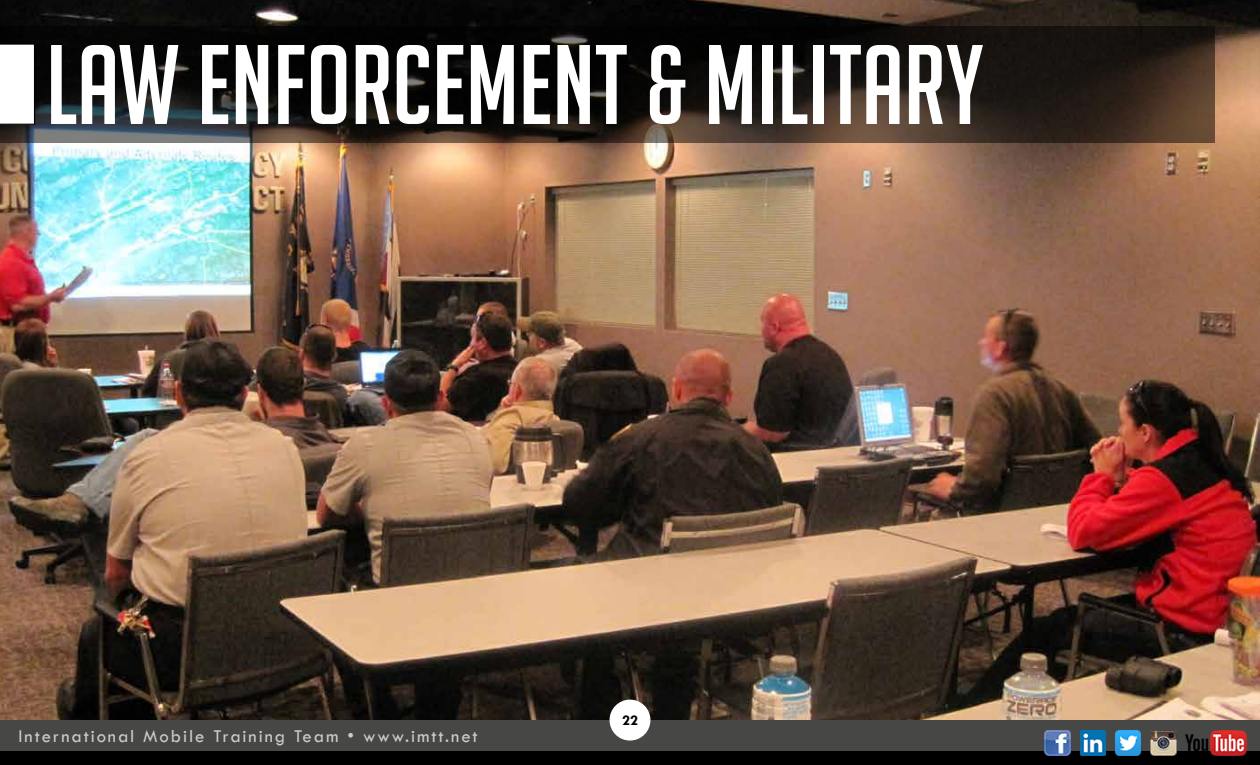
<style>
.page{position:relative;width:1260px;height:765px;background:#fff}
.page>*{position:absolute;margin:0;border:0;box-sizing:border-box;transform-origin:0 0}
.t1{font:110px "Big Noodle Titling";color:#fff}
.t2{font:18.75px "Tw Cen";letter-spacing:.1em;color:#ccc}
.t3{font:700 15px "Tw Cen";color:#000}
</style>
<div class="page">
<img style="left:0;top:0;width:1260px;height:720px">
<svg style="left:0;top:26px;width:1215px;height:117px;background:#1d1815"></svg>
<svg style="left:0;top:43px;width:35px;height:82px"></svg>
<div style="left:0;top:720px;width:1260px;height:45px;background:#474746"></div>
<div style="left:0;top:751px;width:1260px;height:14px;background:#000"></div>
<img style="left:1080px;top:730px;width:26px;height:26px">
<img style="left:1115px;top:730px;width:26px;height:26px">
<img style="left:1151px;top:730px;width:25px;height:26px">
<img style="left:1186px;top:730px;width:61px;height:26px">
<img style="left:1045px;top:730px;width:25px;height:26px">
<div style="left:610px;top:700px;width:40px;height:40px;background:#fff;border-radius:50%"></div>
<div style="left:610px;top:700px;width:40px;height:41px;border:1px solid #fff;border-radius:50%"></div>
<h1 class="t1" style="left:46px;top:26px;width:939px">LAW ENFORCEMENT &amp; MILITARY</h1>
<p class="t2" style="left:19px;top:725px;width:461px">International Mobile Training Team • www.imtt.net</p>
<p class="t3" style="left:622px;top:711px;width:17px">22</p>
</div>
